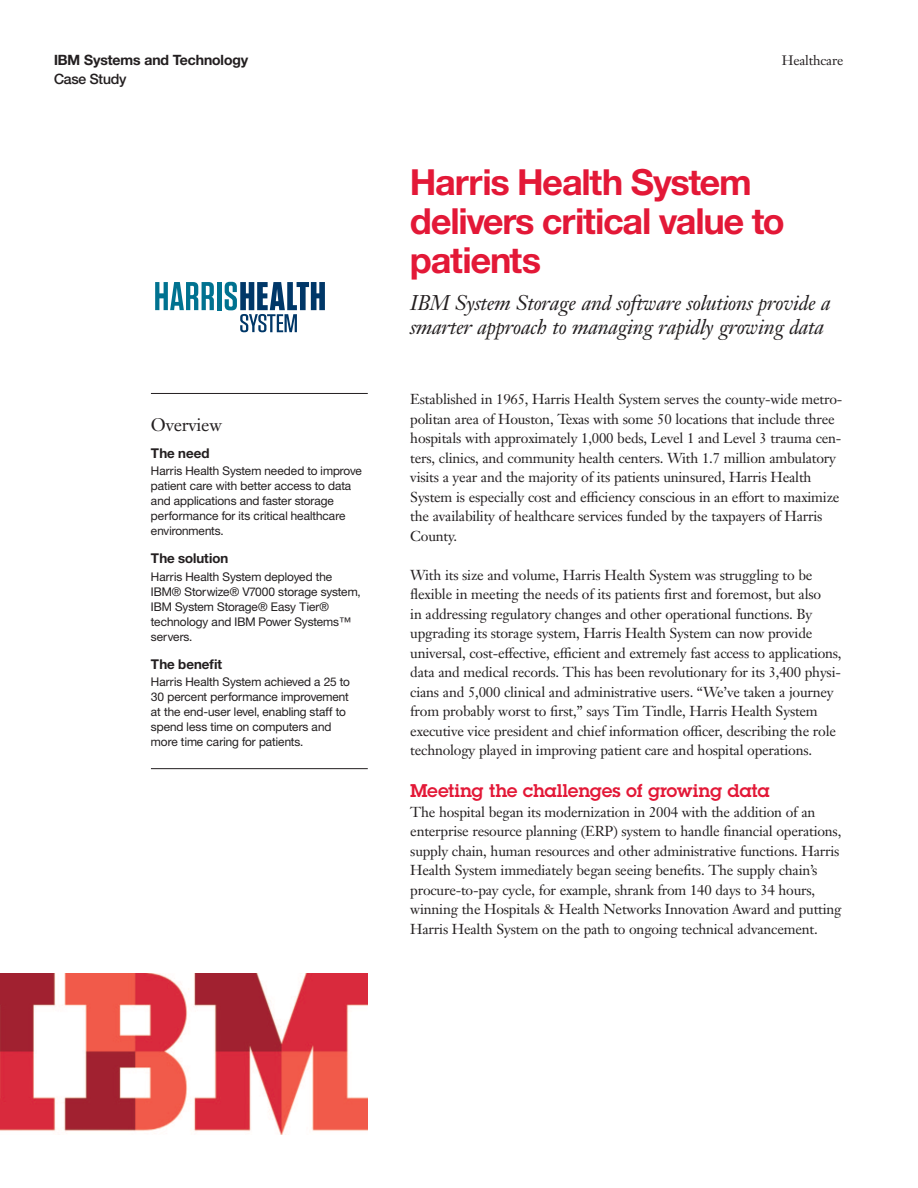
<style>
.page{position:relative;width:918px;height:1188px;background:#fff}
.page>*{position:absolute;margin:0;border:0;box-sizing:border-box;transform-origin:0 0}
.t1{font:700 36px/39px "Helv Neuefor IBM";letter-spacing:-.02em;color:#e31837}
.t2{font:italic 21px/24px "Janson Text LT Pro";letter-spacing:-.015em;color:#231f20}
.t3{font:600 18px "Lubalinfor IBM";color:#e31837}
.t4{font:18px "Janson Text LT Pro";letter-spacing:-.015em;color:#231f20}
.t5{font:14.25px/19.5px "Janson Text LT Pro";letter-spacing:-.015em;color:#231f20}
.t6{font:700 14.25px/19.2px "Helv Neuefor IBM";color:#231f20}
.t7{font:700 13.5px "Helv Neuefor IBM";color:#231f20}
.t8{font:13.5px "Janson Text LT Pro";letter-spacing:-.015em;color:#231f20}
.t9{font:12px/15px "Helv Neuefor IBM";color:#231f20}
.s1{font-weight:500}
</style>
<div class="page">
<img style="left:0;top:974px;width:368px;height:160px">
<hr style="left:151px;top:393px;width:217px;height:1px;background:#231f20">
<hr style="left:151px;top:768px;width:217px;height:1px;background:#231f20">
<svg style="left:155px;top:282px;width:59px;height:28px"></svg>
<hr style="left:217px;top:282px;width:4px;height:28px;background:#007290">
<svg style="left:225px;top:282px;width:100px;height:50px"></svg>
<p class="t6" style="left:54px;top:50px;width:196px">IBM Systems and Technology<br><span class="s1">Case Study</span></p>
<p class="t8" style="left:782px;top:51px;width:63px">Healthcare</p>
<h2 class="t4" style="left:151px;top:413px;width:73px">Overview</h2>
<p class="t7" style="left:151px;top:445px;width:60px">The need</p>
<p class="t9" style="left:151px;top:463px;width:213px">Harris Health System needed to improve patient care with better access to data and applications and faster storage performance for its critical healthcare environments.</p>
<p class="t7" style="left:151px;top:550px;width:79px">The solution</p>
<p class="t9" style="left:151px;top:569px;width:211px">Harris Health System deployed the<br>IBM® Storwize® V7000 storage system,<br>IBM System Storage® Easy Tier® technology and IBM Power Systems™ servers.</p>
<p class="t7" style="left:151px;top:656px;width:73px">The benefit</p>
<p class="t9" style="left:151px;top:674px;width:201px">Harris Health System achieved a 25 to 30 percent performance improvement at the end-user level, enabling staff to spend less time on computers and more time caring for patients.</p>
<h1 class="t1" style="left:410px;top:162px;width:376px">Harris Health System delivers critical value to patients</h1>
<h2 class="t2" style="left:410px;top:291px;width:422px">IBM System Storage and software solutions provide a smarter approach to managing rapidly growing data</h2>
<p class="t5" style="left:410px;top:389px;width:434px">Established in 1965, Harris Health System serves the county-wide metro&shy;politan area of Houston, Texas with some 50 locations that include three hospitals with approximately 1,000 beds, Level 1 and Level 3 trauma cen&shy;ters, clinics, and community health centers. With 1.7 million ambulatory visits a year and the majority of its patients uninsured, Harris Health System is especially cost and efficiency conscious in an effort to maximize the availability of healthcare services funded by the taxpayers of Harris County.</p>
<p class="t5" style="left:410px;top:565px;width:433px">With its size and volume, Harris Health System was struggling to be flexible in meeting the needs of its patients first and foremost, but also<br>in addressing regulatory changes and other operational functions. By upgrading its storage system, Harris Health System can now provide universal, cost-effective, efficient and extremely fast access to applications, data and medical records. This has been revolutionary for its 3,400 physi&shy;cians and 5,000 clinical and administrative users. “We’ve taken a journey from probably worst to first,” says Tim Tindle, Harris Health System executive vice president and chief information officer, describing the role technology played in improving patient care and hospital operations.</p>
<h2 class="t3" style="left:410px;top:779px;width:361px">Meeting the challenges of growing data</h2>
<p class="t5" style="left:410px;top:802px;width:433px">The hospital began its modernization in 2004 with the addition of an enterprise resource planning (ERP) system to handle financial operations, supply chain, human resources and other administrative functions. Harris Health System immediately began seeing benefits. The supply chain’s procure-to-pay cycle, for example, shrank from 140 days to 34 hours, winning the Hospitals &amp; Health Networks Innovation Award and putting Harris Health System on the path to ongoing technical advancement.</p>
</div>
